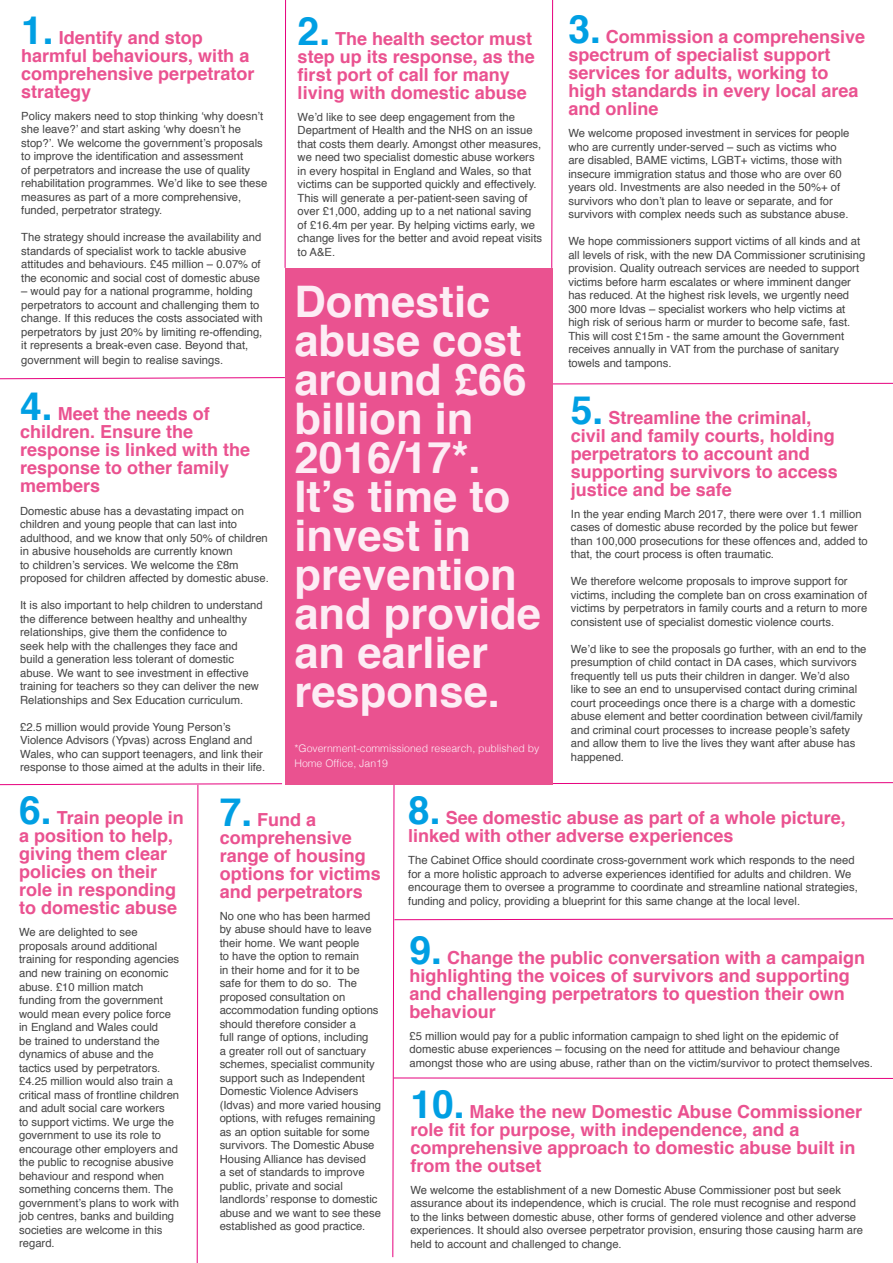
<style>
.page{position:relative;width:893px;height:1263px;background:#fff}
.page>*{position:absolute;margin:0;border:0;box-sizing:border-box;transform-origin:0 0}
.t1{font:700 43.5px/39px "Helvetica";color:#fdedf5}
.t2{font:700 18px/18px "Helvetica";color:#ea5290}
.t3{font:11.25px/13.5px "Helvetica";color:#444}
.t4{font:300 10.5px/15px "Helvetica";color:#fdedf5}
.s1{font-size:39px;color:#009fe3}
</style>
<div class="page">
<svg style="left:285px;top:0;width:1px;height:268px"></svg>
<svg style="left:551px;top:0;width:2px;height:268px"></svg>
<svg style="left:0;top:377px;width:285px;height:2px"></svg>
<svg style="left:553px;top:383px;width:340px;height:1px"></svg>
<svg style="left:392px;top:782px;width:501px;height:475px"></svg>
<svg style="left:0;top:783px;width:282px;height:480px"></svg>
<div style="left:285px;top:268px;width:268px;height:516px;background:#ea5290"></div>
<h2 class="t2" style="left:21px;top:29px;width:235px"><span class="s1">1.</span> Identify and stop harmful behaviours, with a comprehensive perpetrator strategy</h2>
<p class="t3" style="left:21px;top:109px;width:248px">Policy makers need to stop thinking ‘why doesn’t she leave?’ and start asking ‘why doesn’t he stop?’. We welcome the government’s proposals to improve the identification and assessment<br>of perpetrators and increase the use of quality rehabilitation programmes. We’d like to see these measures as part of a more comprehensive, funded, perpetrator strategy.</p>
<p class="t3" style="left:21px;top:231px;width:242px">The strategy should increase the availability and standards of specialist work to tackle abusive attitudes and behaviours. £45 million – 0.07% of the economic and social cost of domestic abuse</p>
<p class="t3" style="left:21px;top:285px;width:243px">– would pay for a national programme, holding perpetrators to account and challenging them to change. If this reduces the costs associated with perpetrators by just 20% by limiting re-offending, it represents a break-even case. Beyond that, government will begin to realise savings.</p>
<h2 class="t2" style="left:20px;top:405px;width:232px"><span class="s1">4.</span> Meet the needs of children. Ensure the response is linked with the response to other family members</h2>
<p class="t3" style="left:20px;top:504px;width:250px">Domestic abuse has a devastating impact on children and young people that can last into adulthood, and we know that only 50% of children in abusive households are currently known<br>to children’s services. We welcome the £8m proposed for children affected by domestic abuse.</p>
<p class="t3" style="left:20px;top:599px;width:244px">It is also important to help children to understand the difference between healthy and unhealthy relationships, give them the confidence to<br>seek help with the challenges they face and build a generation less tolerant of domestic abuse. We want to see investment in effective training for teachers so they can deliver the new Relationships and Sex Education curriculum.</p>
<p class="t3" style="left:20px;top:720px;width:247px">£2.5 million would provide Young Person’s Violence Advisors (Ypvas) across England and Wales, who can support teenagers, and link their response to those aimed at the adults in their life.</p>
<h2 class="t2" style="left:298px;top:30px;width:239px"><span class="s1">2.</span> The health sector must step up its response, as the first port of call for many living with domestic abuse</h2>
<p class="t3" style="left:298px;top:110px;width:246px">We’d like to see deep engagement from the Department of Health and the NHS on an issue that costs them dearly. Amongst other measures, we need two specialist domestic abuse workers in every hospital in England and Wales, so that victims can be supported quickly and effectively.<br>This will generate a per-patient-seen saving of over £1,000, adding up to a net national saving of £16.4m per year. By helping victims early, we change lives for the better and avoid repeat visits to A&amp;E.</p>
<h1 class="t1" style="left:294px;top:283px;width:248px">Domestic abuse cost around £66 billion in<br>2016/17*.<br>It’s time to invest in prevention and provide an earlier response.</h1>
<p class="t4" style="left:294px;top:740px;width:247px">*Government-commissioned research, published by<br>Home Office, Jan19</p>
<h2 class="t2" style="left:568px;top:28px;width:298px"><span class="s1">3.</span> Commission a comprehensive spectrum of specialist support services for adults, working to high standards in every local area and online</h2>
<p class="t3" style="left:568px;top:127px;width:283px">We welcome proposed investment in services for people who are currently under-served – such as victims who are disabled, BAME victims, LGBT+ victims, those with insecure immigration status and those who are over 60 years old. Investments are also needed in the 50%+ of survivors who don’t plan to leave or separate, and for survivors with complex needs such as substance abuse.</p>
<p class="t3" style="left:568px;top:235px;width:298px">We hope commissioners support victims of all kinds and at all levels of risk, with the new DA Commissioner scrutinising provision. Quality outreach services are needed to support victims before harm escalates or where imminent danger has reduced. At the highest risk levels, we urgently need 300 more Idvas – specialist workers who help victims at high risk of serious harm or murder to become safe, fast.<br>This will cost £15m - the same amount the Government receives annually in VAT from the purchase of sanitary towels and tampons.</p>
<h2 class="t2" style="left:571px;top:409px;width:269px"><span class="s1">5.</span> Streamline the criminal, civil and family courts, holding perpetrators to account and supporting survivors to access justice and be safe</h2>
<p class="t3" style="left:571px;top:507px;width:298px">In the year ending March 2017, there were over 1.1 million cases of domestic abuse recorded by the police but fewer than 100,000 prosecutions for these offences and, added to that, the court process is often traumatic.</p>
<p class="t3" style="left:571px;top:575px;width:298px">We therefore welcome proposals to improve support for victims, including the complete ban on cross examination of victims by perpetrators in family courts and a return to more consistent use of specialist domestic violence courts.</p>
<p class="t3" style="left:571px;top:642px;width:297px">We’d like to see the proposals go further, with an end to the presumption of child contact in DA cases, which survivors frequently tell us puts their children in danger. We’d also like to see an end to unsupervised contact during criminal court proceedings once there is a charge with a domestic abuse element and better coordination between civil/family and criminal court processes to increase people’s safety and allow them to live the lives they want after abuse has happened.</p>
<h2 class="t2" style="left:19px;top:809px;width:166px"><span class="s1">6.</span> Train people in a position to help, giving them clear policies on their role in responding to domestic abuse</h2>
<p class="t3" style="left:19px;top:926px;width:162px">We are delighted to see proposals around additional training for responding agencies and new training on economic abuse. £10 million match funding from the government would mean every police force in England and Wales could<br>be trained to understand the dynamics of abuse and the tactics used by perpetrators. £4.25 million would also train a critical mass of frontline children and adult social care workers<br>to support victims. We urge the government to use its role to encourage other employers and the public to recognise abusive behaviour and respond when something concerns them. The government’s plans to work with job centres, banks and building societies are welcome in this regard.</p>
<h2 class="t2" style="left:220px;top:811px;width:163px"><span class="s1">7.</span> Fund a comprehensive range of housing options for victims and perpetrators</h2>
<p class="t3" style="left:220px;top:909px;width:163px">No one who has been harmed by abuse should have to leave their home. We want people<br>to have the option to remain<br>in their home and for it to be safe for them to do so. The proposed consultation on accommodation funding options should therefore consider a<br>full range of options, including<br>a greater roll out of sanctuary schemes, specialist community support such as Independent<br>Domestic Violence Advisers (Idvas) and more varied housing options, with refuges remaining as an option suitable for some survivors. The Domestic Abuse<br>Housing Alliance has devised<br>a set of standards to improve public, private and social landlords’ response to domestic abuse and we want to see these established as good practice.</p>
<h2 class="t2" style="left:408px;top:809px;width:439px"><span class="s1">8.</span> See domestic abuse as part of a whole picture, linked with other adverse experiences</h2>
<p class="t3" style="left:408px;top:854px;width:451px">The Cabinet Office should coordinate cross-government work which responds to the need for a more holistic approach to adverse experiences identified for adults and children. We encourage them to oversee a programme to coordinate and streamline national strategies, funding and policy, providing a blueprint for this same change at the local level.</p>
<h2 class="t2" style="left:410px;top:949px;width:457px"><span class="s1">9.</span> Change the public conversation with a campaign highlighting the voices of survivors and supporting and challenging perpetrators to question their own behaviour</h2>
<p class="t3" style="left:410px;top:1029px;width:465px">£5 million would pay for a public information campaign to shed light on the epidemic of domestic abuse experiences – focusing on the need for attitude and behaviour change amongst those who are using abuse, rather than on the victim/survivor to protect themselves.</p>
<h2 class="t2" style="left:410px;top:1103px;width:453px"><span class="s1">10.</span> Make the new Domestic Abuse Commissioner role fit for purpose, with independence, and a comprehensive approach to domestic abuse built in from the outset</h2>
<p class="t3" style="left:410px;top:1183px;width:454px">We welcome the establishment of a new Domestic Abuse Commissioner post but seek assurance about its independence, which is crucial. The role must recognise and respond to the links between domestic abuse, other forms of gendered violence and other adverse experiences. It should also oversee perpetrator provision, ensuring those causing harm are held to account and challenged to change.</p>
</div>
